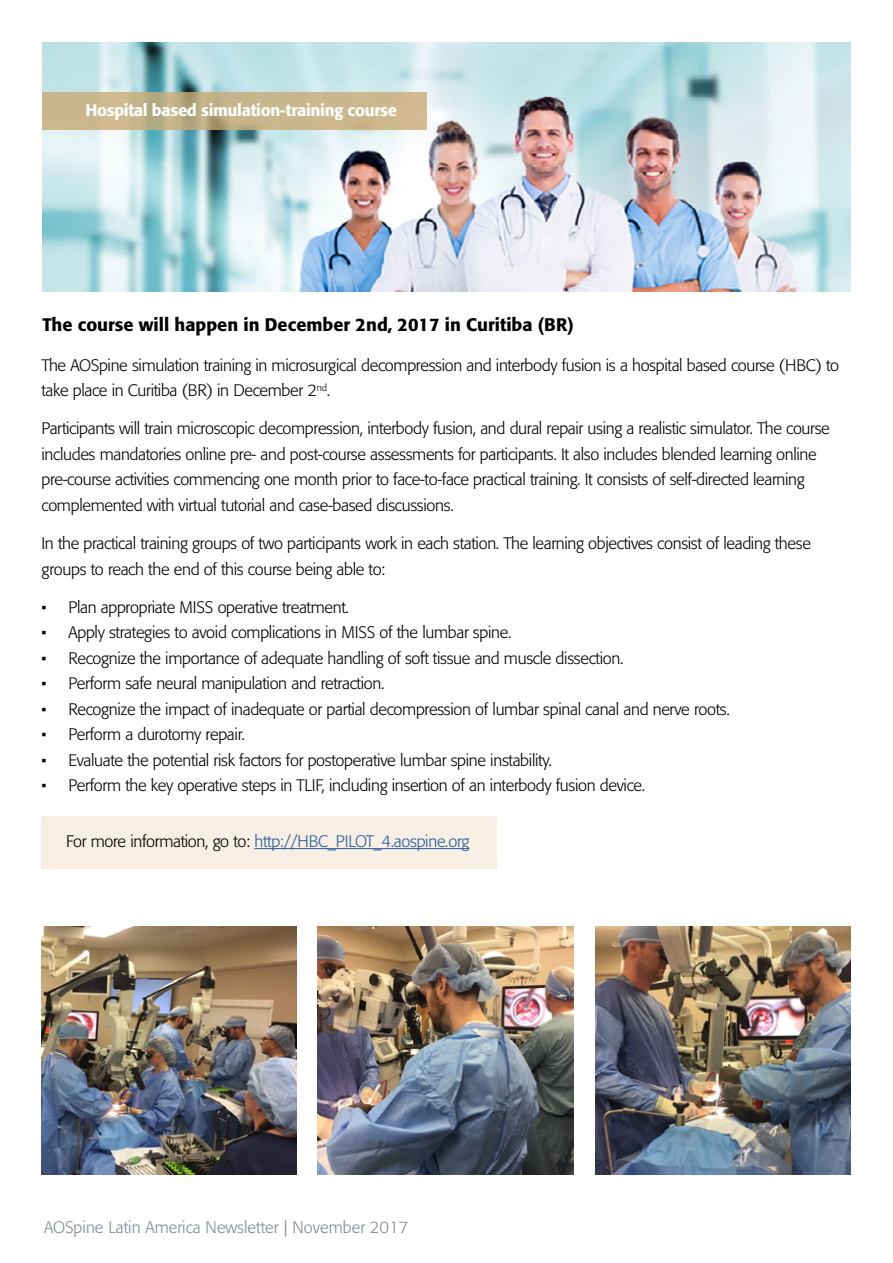
<style>
.page{position:relative;width:893px;height:1263px;background:#fff}
.page>*{position:absolute;margin:0;border:0;box-sizing:border-box;transform-origin:0 0}
.t1{font:500 18px "Formata BQ";color:#000}
.t2{font:300 16.5px/25.5px "Formata BQ";letter-spacing:-.02em;color:#000}
.t3{font:300 16.5px "Formata BQ";letter-spacing:-.02em;color:#275b9b}
.t4{font:300 16.5px "Formata BQ";color:#808b94}
.t5{font:500 16.5px "Formata BQ";letter-spacing:-.02em;color:#fff}
.s1{color:#000}
</style>
<div class="page">
<img style="left:43px;top:43px;width:807px;height:248px">
<div style="left:41px;top:816px;width:456px;height:52px;background:#f7efe4"></div>
<hr style="left:254px;top:848px;width:215px;height:1px;background:#275b9b">
<svg style="left:43px;top:92px;width:384px;height:38px;background:#c7b48a"></svg>
<img style="left:595px;top:926px;width:255px;height:249px">
<img style="left:41px;top:926px;width:256px;height:249px">
<img style="left:318px;top:926px;width:255px;height:249px">
<p class="t5" style="left:85px;top:100px;width:313px">Hospital based simulation-training course</p>
<p class="t1" style="left:43px;top:314px;width:533px">The course will happen in December 2nd, 2017 in Curitiba (BR)</p>
<p class="t2" style="left:41px;top:352px;width:799px">The AOSpine simulation training in microsurgical decompression and interbody fusion is a hospital based course (HBC) to take place in Curitiba (BR) in December 2<sup>nd</sup>.</p>
<p class="t2" style="left:41px;top:416px;width:790px">Participants will train microscopic decompression, interbody fusion, and dural repair using a realistic simulator. The course includes mandatories online pre- and post-course assessments for participants. It also includes blended learning online pre-course activities commencing one month prior to face-to-face practical training. It consists of self-directed learning complemented with virtual tutorial and case-based discussions.</p>
<p class="t2" style="left:41px;top:531px;width:771px">In the practical training groups of two participants work in each station. The learning objectives consist of leading these groups to reach the end of this course being able to:</p>
<p class="t2" style="left:41px;top:594px;width:309px">• Plan appropriate MISS operative treatment.</p>
<p class="t2" style="left:41px;top:620px;width:472px">• Apply strategies to avoid complications in MISS of the lumbar spine.</p>
<p class="t2" style="left:41px;top:645px;width:583px">• Recognize the importance of adequate handling of soft tissue and muscle dissection.</p>
<p class="t2" style="left:41px;top:671px;width:344px">• Perform safe neural manipulation and retraction.</p>
<p class="t2" style="left:41px;top:696px;width:690px">• Recognize the impact of inadequate or partial decompression of lumbar spinal canal and nerve roots.</p>
<p class="t2" style="left:41px;top:722px;width:205px">• Perform a durotomy repair.</p>
<p class="t2" style="left:41px;top:747px;width:512px">• Evaluate the potential risk factors for postoperative lumbar spine instability.</p>
<p class="t2" style="left:41px;top:773px;width:605px">• Perform the key operative steps in TLIF, including insertion of an interbody fusion device.</p>
<p class="t3" style="left:66px;top:831px;width:405px"><span class="s1">For more information, go to:</span> http://HBC_PILOT_4.aospine.org</p>
<p class="t4" style="left:44px;top:1217px;width:366px">AOSpine Latin America Newsletter | November 2017</p>
</div>
